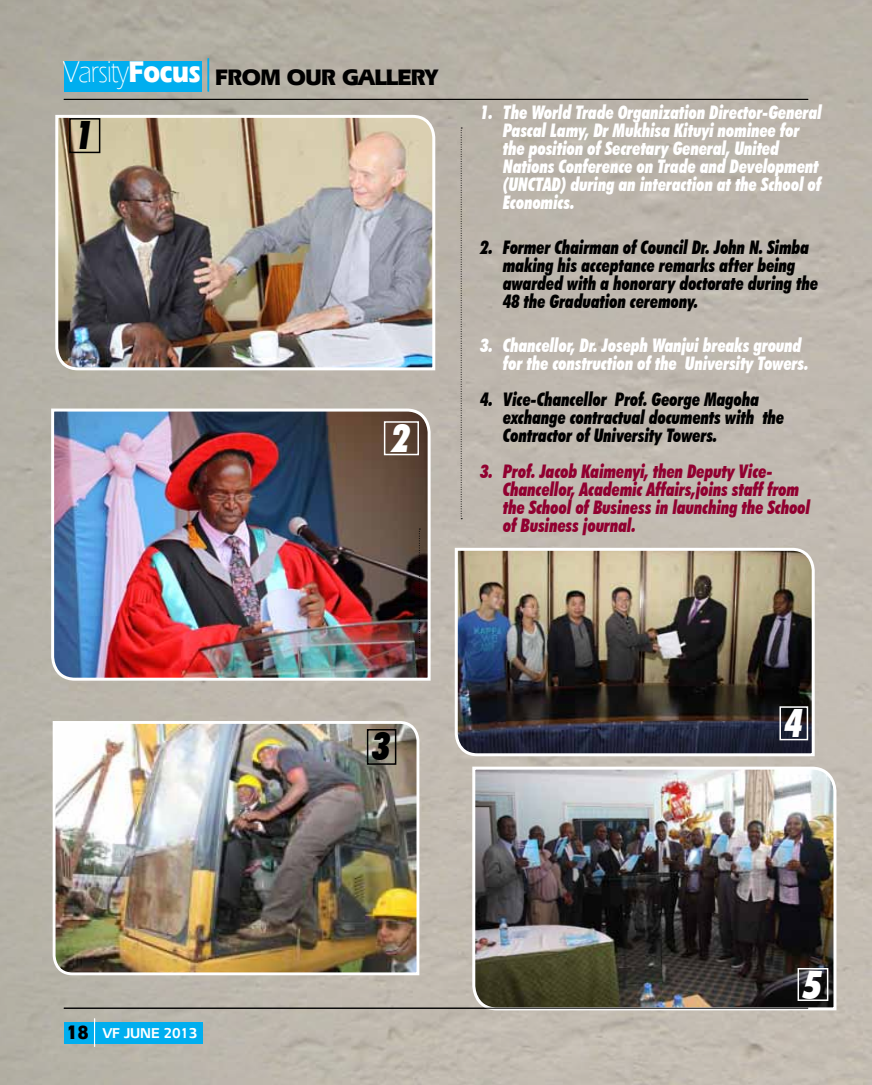
<style>
.page{position:relative;width:872px;height:1085px;background:#fff}
.page>*{position:absolute;margin:0;border:0;box-sizing:border-box;transform-origin:0 0}
.t1{font:italic 900 condensed 39px "Futura BT";color:#fff;scale:.92 1}
.t2{font:italic 900 condensed 39px "Futura BT";color:#000;scale:.92 1}
.t3{font:300 30.75px "Eras ITC";color:#fff;scale:.85 1}
.t4{font:700 23.55px "Eras IT Cby BT";color:#000}
.t5{font:italic 900 condensed 18.75px/18px "Futura BT";color:#fff;scale:.9 1}
.t6{font:italic 900 condensed 18.75px/18px "Futura BT";color:#000;scale:.9 1}
.t7{font:italic 900 condensed 18.75px/18px "Futura BT";color:#910030;scale:.9 1}
.t8{font:600 15px "Eras IT Cby BT";color:#fff;scale:.96 1}
.s1{font-weight:700}
.s2{font-family:"Eras ITC";font-weight:700;font-size:20.1px;color:#000}
</style>
<div class="page">
<img style="left:0;top:0;width:872px;height:1084px">
<img style="left:50px;top:407px;width:382px;height:275px">
<img style="left:453px;top:546px;width:363px;height:211px">
<svg style="left:461px;top:128px;width:1px;height:391px"></svg>
<svg style="left:419px;top:528px;width:1px;height:120px"></svg>
<img style="left:471px;top:765px;width:367px;height:246px">
<img style="left:54px;top:113px;width:383px;height:259px">
<img style="left:51px;top:719px;width:370px;height:257px">
<div style="left:69px;top:118px;width:31px;height:35px;border:2px solid #000"></div>
<div style="left:384px;top:421px;width:35px;height:34px;border:2px solid #fff"></div>
<div style="left:367px;top:729px;width:29px;height:35px;border:2px solid #000"></div>
<div style="left:779px;top:706px;width:29px;height:34px;border:2px solid #fff"></div>
<div style="left:797px;top:967px;width:31px;height:33px;border:2px solid #fff"></div>
<div style="left:64px;top:1022px;width:138px;height:21px;background:#00aeef"></div>
<div style="left:64px;top:61px;width:137px;height:30px;background:#00aeef"></div>
<hr style="left:64px;top:99px;width:744px;height:1px;background:#000">
<hr style="left:64px;top:1007px;width:744px;height:1px;background:#000">
<hr style="left:208px;top:58px;width:1px;height:33px;background:#00aeef">
<svg style="left:94px;top:1018px;width:1px;height:28px"></svg>
<h2 class="t3" style="left:64px;top:55px;width:166px">Varsity<span class="s1">Focus</span></h2>
<h1 class="t2" style="left:76px;top:112px;width:21px">1</h1>
<p class="t4" style="left:215px;top:62px;width:225px">FROM OUR GALLERY</p>
<h1 class="t1" style="left:392px;top:414px;width:21px">2</h1>
<p class="t5" style="left:503px;top:103px;width:356px;text-indent:-23px">1. The World Trade Organization Director-General Pascal Lamy, Dr Mukhisa Kituyi nominee for the position of Secretary General, United Nations Conference on Trade and Development (UNCTAD) during an interaction at the School of Economics.</p>
<p class="t6" style="left:503px;top:238px;width:351px;text-indent:-23px">2. Former Chairman of Council Dr. John N. Simba making his acceptance remarks after being awarded with a honorary doctorate during the 48 the Graduation ceremony.</p>
<p class="t5" style="left:503px;top:336px;width:341px;text-indent:-23px">3. Chancellor, Dr. Joseph Wanjui breaks ground for the construction of the University Towers.</p>
<p class="t6" style="left:503px;top:390px;width:314px;text-indent:-23px">4. Vice-Chancellor Prof. George Magoha exchange contractual documents with the<br>Contractor of University Towers.</p>
<p class="t7" style="left:503px;top:462px;width:343px;text-indent:-23px">3. Prof. Jacob Kaimenyi, then Deputy Vice-Chancellor, Academic Affairs,joins staff from the School of Business in launching the School of Business journal.</p>
<h1 class="t2" style="left:373px;top:722px;width:21px">3</h1>
<h1 class="t1" style="left:785px;top:699px;width:21px">4</h1>
<p class="t8" style="left:67px;top:1023px;width:78px"><span class="s2">18</span> VF JUNE</p>
<p class="t8" style="left:164px;top:1023px;width:38px">2013</p>
<p class="t8" style="left:117px;top:1023px;width:93px">VF DEC 2012</p>
<h1 class="t1" style="left:804px;top:961px;width:21px">5</h1>
</div>
